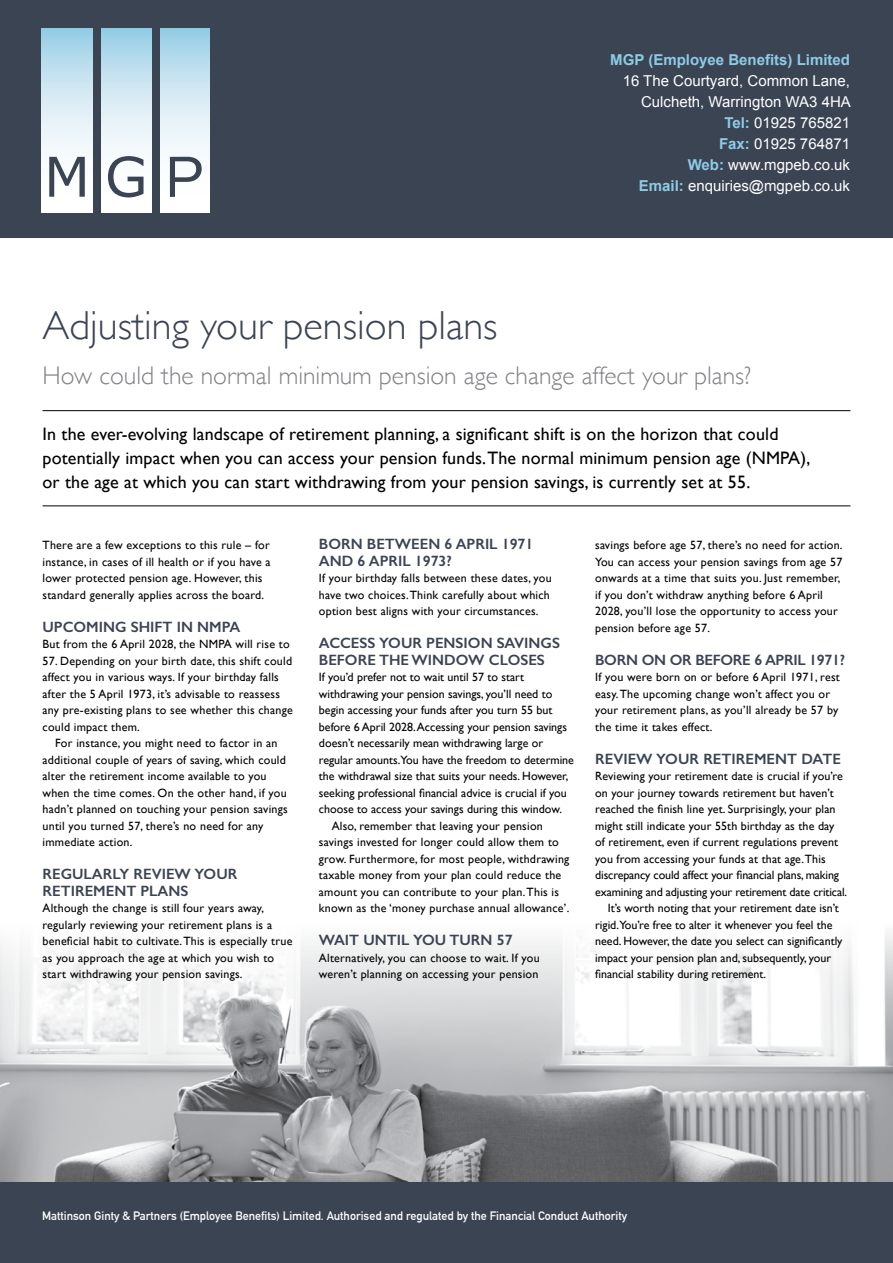
<style>
.page{position:relative;width:893px;height:1263px;background:#fff}
.page>*{position:absolute;margin:0;border:0;box-sizing:border-box;transform-origin:0 0}
.t1{font:300 40.5px "Gill Sans";color:#3b4453}
.t2{font:300 25.5px "Gill Sans";color:#808285}
.t3{font:18px/24px "Gill Sans";letter-spacing:.01em;color:#000}
.t4{font:600 15px/16.5px "Gill Sans";color:#3b4453}
.t5{font:15px/21px "Arial";color:#fff;text-align:right}
.t6{font:700 15px "Arial";color:#8dcbe5}
.t7{font:600 15px "Gill Sans";letter-spacing:-.02em;color:#3b4453}
.t8{font:12px/16.5px "Gill Sans";letter-spacing:.02em;color:#000}
.t9{font:12px "Gill Sans";color:#000}
.t10{font:700 12px "DIN Alternate";color:#fff}
.t11{font:12px "Gill Sans";letter-spacing:-.01em;color:#000}
.s1{font-weight:700;color:#8dcbe5}
</style>
<div class="page">
<img style="left:0;top:934px;width:893px;height:248px">
<hr style="left:43px;top:410px;width:807px;height:1px;background:#000">
<hr style="left:43px;top:505px;width:807px;height:1px;background:#000">
<div style="left:0;top:0;width:893px;height:237px;background:#3b4453"></div>
<svg style="left:160px;top:28px;width:50px;height:185px;background:#d6ebf4"></svg>
<svg style="left:102px;top:28px;width:49px;height:185px;background:#d5eaf4"></svg>
<svg style="left:41px;top:28px;width:52px;height:185px;background:#d6ebf4"></svg>
<svg style="left:108px;top:156px;width:36px;height:41px"></svg>
<svg style="left:49px;top:157px;width:36px;height:40px"></svg>
<svg style="left:170px;top:157px;width:32px;height:40px"></svg>
<div style="left:0;top:1182px;width:893px;height:81px;background:#3b4453"></div>
<p class="t6" style="left:610px;top:51px;width:241px">MGP (Employee Benefits) Limited</p>
<p class="t5" style="left:623px;top:70px;width:230px">16 The Courtyard, Common Lane,<br>Culcheth, Warrington WA3 4HA<br><span class="s1">Tel:</span> 01925 765821<br><span class="s1">Fax:</span> 01925 764871<br><span class="s1">Web:</span> www.mgpeb.co.uk<br><span class="s1">Email:</span> enquiries@mgpeb.co.uk</p>
<h1 class="t1" style="left:43px;top:303px;width:456px">Adjusting your pension plans</h1>
<h2 class="t2" style="left:43px;top:361px;width:710px">How could the normal minimum pension age change affect your plans?</h2>
<p class="t3" style="left:43px;top:422px;width:769px">In the ever-evolving landscape of retirement planning, a significant shift is on the horizon that could potentially impact when you can access your pension funds. The normal minimum pension age (NMPA), or the age at which you can start withdrawing from your pension savings, is currently set at 55.</p>
<p class="t8" style="left:43px;top:537px;width:230px">There are a few exceptions to this rule – for instance, in cases of ill health or if you have a lower protected pension age. However, this standard generally applies across the board.</p>
<p class="t4" style="left:43px;top:618px;width:199px">UPCOMING SHIFT IN NMPA</p>
<p class="t8" style="left:43px;top:636px;width:249px">But from the 6 April 2028, the NMPA will rise to</p>
<p class="t8" style="left:43px;top:652px;width:252px">57. Depending on your birth date, this shift could affect you in various ways. If your birthday falls after the 5 April 1973, it’s advisable to reassess any pre-existing plans to see whether this change could impact them.</p>
<p class="t8" style="left:43px;top:735px;width:247px;text-indent:13px">For instance, you might need to factor in an additional couple of years of saving, which could alter the retirement income available to you when the time comes. On the other hand, if you hadn’t planned on touching your pension savings until you turned 57, there’s no need for any immediate action.</p>
<p class="t4" style="left:43px;top:866px;width:196px">REGULARLY REVIEW YOUR<br>RETIREMENT PLANS</p>
<p class="t8" style="left:43px;top:900px;width:251px">Although the change is still four years away, regularly reviewing your retirement plans is a beneficial habit to cultivate. This is especially true as you approach the age at which you wish to start withdrawing your pension savings.</p>
<p class="t4" style="left:319px;top:536px;width:216px">BORN BETWEEN 6 APRIL 1971<br>AND 6 APRIL 1973?</p>
<p class="t8" style="left:319px;top:570px;width:234px">If your birthday falls between these dates, you have two choices. Think carefully about which option best aligns with your circumstances.</p>
<p class="t4" style="left:319px;top:635px;width:243px">ACCESS YOUR PENSION SAVINGS<br>BEFORE THE WINDOW CLOSES</p>
<p class="t9" style="left:319px;top:670px;width:207px">If you’d prefer not to wait until 57 to start</p>
<p class="t9" style="left:319px;top:686px;width:235px">withdrawing your pension savings, you’ll need to</p>
<p class="t9" style="left:319px;top:703px;width:235px">begin accessing your funds after you turn 55 but</p>
<p class="t9" style="left:319px;top:719px;width:250px">before 6 April 2028. Accessing your pension savings</p>
<p class="t9" style="left:319px;top:736px;width:226px">doesn’t necessarily mean withdrawing large or</p>
<p class="t9" style="left:319px;top:752px;width:257px">regular amounts.You have the freedom to determine</p>
<p class="t9" style="left:319px;top:769px;width:251px">the withdrawal size that suits your needs. However,</p>
<p class="t9" style="left:319px;top:785px;width:249px">seeking professional financial advice is crucial if you</p>
<p class="t9" style="left:319px;top:802px;width:245px">choose to access your savings during this window.</p>
<p class="t8" style="left:332px;top:817px;width:213px">Also, remember that leaving your pension</p>
<p class="t8" style="left:319px;top:834px;width:241px">savings invested for longer could allow them to</p>
<p class="t8" style="left:319px;top:850px;width:252px">grow. Furthermore, for most people, withdrawing</p>
<p class="t8" style="left:319px;top:867px;width:244px">taxable money from your plan could reduce the</p>
<p class="t8" style="left:319px;top:883px;width:242px">amount you can contribute to your plan. This is</p>
<p class="t8" style="left:319px;top:900px;width:252px">known as the ‘money purchase annual allowance’.</p>
<p class="t4" style="left:319px;top:932px;width:195px">WAIT UNTIL YOU TURN 57</p>
<p class="t8" style="left:319px;top:949px;width:222px">Alternatively, you can choose to wait. If you weren’t planning on accessing your pension</p>
<p class="t8" style="left:595px;top:537px;width:249px">savings before age 57, there’s no need for action.<br>You can access your pension savings from age 57 onwards at a time that suits you. Just remember, if you don’t withdraw anything before 6 April 2028, you’ll lose the opportunity to access your pension before age 57.</p>
<p class="t7" style="left:595px;top:650px;width:251px">BORN ON OR BEFORE 6 APRIL 1971?</p>
<p class="t8" style="left:595px;top:669px;width:246px">If you were born on or before 6 April 1971, rest easy. The upcoming change won’t affect you or your retirement plans, as you’ll already be 57 by the time it takes effect.</p>
<p class="t4" style="left:595px;top:750px;width:247px">REVIEW YOUR RETIREMENT DATE</p>
<p class="t8" style="left:595px;top:768px;width:249px">Reviewing your retirement date is crucial if you’re</p>
<p class="t8" style="left:595px;top:784px;width:240px">on your journey towards retirement but haven’t</p>
<p class="t8" style="left:595px;top:801px;width:242px">reached the finish line yet. Surprisingly, your plan</p>
<p class="t8" style="left:595px;top:817px;width:241px">might still indicate your 55th birthday as the day</p>
<p class="t8" style="left:595px;top:834px;width:245px">of retirement, even if current regulations prevent</p>
<p class="t8" style="left:595px;top:850px;width:232px">you from accessing your funds at that age. This</p>
<p class="t11" style="left:595px;top:868px;width:245px">discrepancy could affect your financial plans, making</p>
<p class="t11" style="left:595px;top:884px;width:254px">examining and adjusting your retirement date critical.</p>
<p class="t9" style="left:608px;top:901px;width:233px">It’s worth noting that your retirement date isn’t</p>
<p class="t9" style="left:595px;top:917px;width:239px">rigid.You’re free to alter it whenever you feel the</p>
<p class="t9" style="left:595px;top:934px;width:249px">need. However, the date you select can significantly</p>
<p class="t9" style="left:595px;top:950px;width:238px">impact your pension plan and, subsequently, your</p>
<p class="t9" style="left:595px;top:967px;width:173px">financial stability during retirement.</p>
<p class="t10" style="left:42px;top:1209px;width:586px">Mattinson Ginty &amp; Partners (Employee Benefits) Limited. Authorised and regulated by the Financial Conduct Authority</p>
</div>
